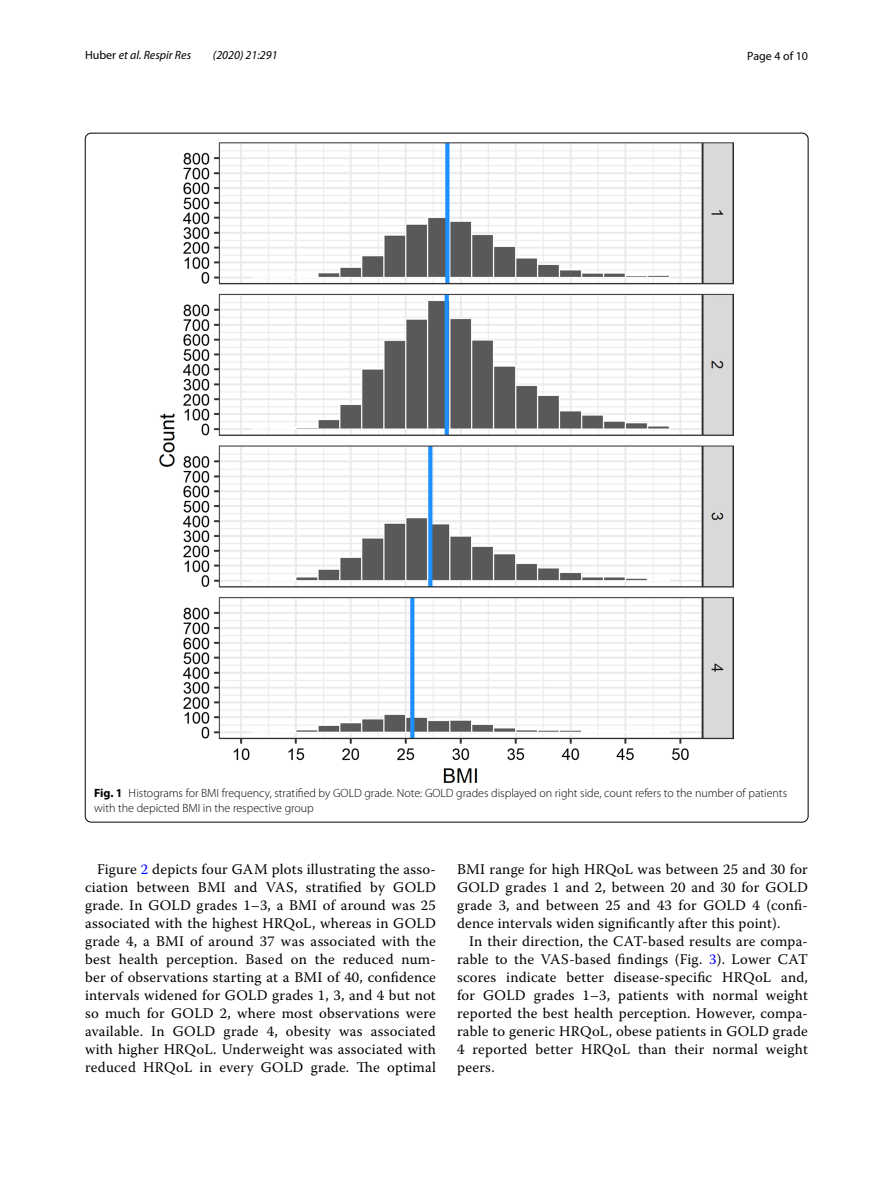
<style>
.page{position:relative;width:893px;height:1187px;background:#fff}
.page>*{position:absolute;margin:0;border:0;box-sizing:border-box;transform-origin:0 0}
.t1{font:14.7px/18px "Warnock Pro";letter-spacing:.015em;color:#000;text-align:justify}
.t2{font:300 12px/15px "Myriad Pro";color:#000}
.t3{font:italic 12px "Myriad Pro";color:#000}
.t4{font:12px "Myriad Pro";color:#000}
.s1{font-style:normal}
.s2{font-weight:700}
.s3{color:#00f}
</style>
<div class="page">
<img style="left:159px;top:142px;width:575px;height:640px">
<p class="t3" style="left:85px;top:48px;width:108px"><span class="s1">Huber</span> et al. Respir Res</p>
<p class="t3" style="left:213px;top:48px;width:66px">(2020) 21:291</p>
<p class="t4" style="left:747px;top:48px;width:62px">Page 4 of 10</p>
<p class="t2" style="left:94px;top:786px;width:694px"><span class="s2">Fig. 1</span> Histograms for BMI frequency, stratified by GOLD grade. Note: GOLD grades displayed on right side, count refers to the number of patients with the depicted BMI in the respective group</p>
<p class="t1" style="left:85px;top:860px;width:352px;text-indent:12px">Figure <span class="s3">2</span> depicts four GAM plots illustrating the asso&shy;ciation between BMI and VAS, stratified by GOLD grade. In GOLD grades 1–3, a BMI of around was 25 associated with the highest HRQoL, whereas in GOLD grade 4, a BMI of around 37 was associated with the best health perception. Based on the reduced num&shy;ber of observations starting at a BMI of 40, confidence intervals widened for GOLD grades 1, 3, and 4 but not so much for GOLD 2, where most observations were available. In GOLD grade 4, obesity was associated with higher HRQoL. Underweight was associated with reduced HRQoL in every GOLD grade. The optimal</p>
<p class="t1" style="left:457px;top:860px;width:352px">BMI range for high HRQoL was between 25 and 30 for GOLD grades 1 and 2, between 20 and 30 for GOLD grade 3, and between 25 and 43 for GOLD 4 (confi&shy;dence intervals widen significantly after this point).</p>
<p class="t1" style="left:457px;top:932px;width:352px;text-indent:12px">In their direction, the CAT-based results are compa&shy;rable to the VAS-based findings (Fig. <span class="s3">3</span>). Lower CAT scores indicate better disease-specific HRQoL and, for GOLD grades 1–3, patients with normal weight reported the best health perception. However, compa&shy;rable to generic HRQoL, obese patients in GOLD grade 4 reported better HRQoL than their normal weight peers.</p>
</div>
